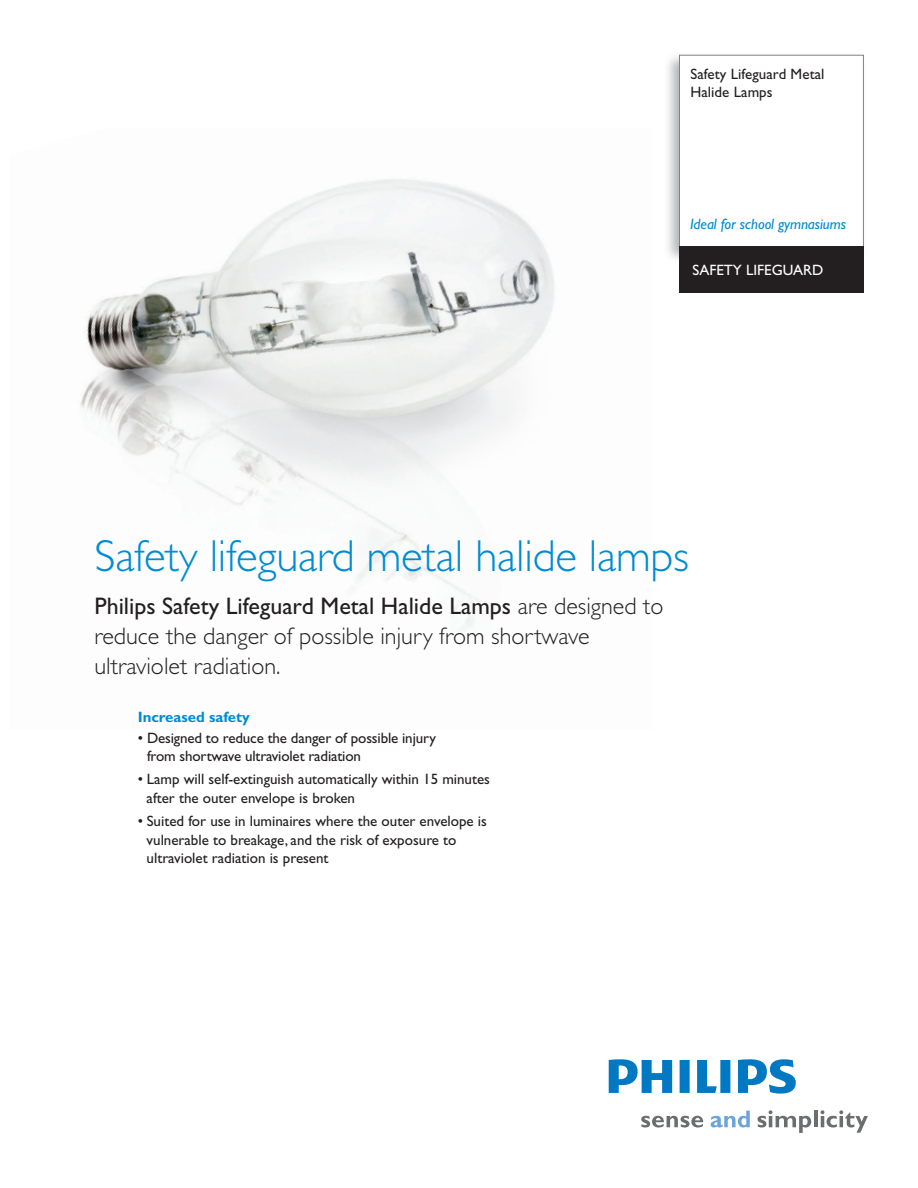
<style>
.page{position:relative;width:918px;height:1188px;background:#fff}
.page>*{position:absolute;margin:0;border:0;box-sizing:border-box;transform-origin:0 0}
.t1{font:300 45px "Gill Sans";letter-spacing:-.005em;color:#008cd2}
.t2{font:300 24px/30px "Gill Sans";color:#231f20}
.t3{font:15px/18px "Gill Sans";color:#231f20}
.t4{font:italic 15px "Gill Sans";letter-spacing:-.005em;color:#008cd2}
.t5{font:700 15px "Gill Sans";color:#008cd2}
.t6{font:15px "Gill Sans";color:#fff}
.s1{font-weight:400}
</style>
<div class="page">
<img style="left:80px;top:179px;width:475px;height:450px">
<div style="left:679px;top:55px;width:185px;height:192px;border:1px solid #808285"></div>
<div style="left:679px;top:247px;width:185px;height:46px;background:#231f20"></div>
<svg style="left:641px;top:1116px;width:62px;height:12px"></svg>
<svg style="left:758px;top:1110px;width:53px;height:23px"></svg>
<hr style="left:814px;top:1111px;width:3px;height:16px;background:#6c6d70">
<svg style="left:821px;top:1110px;width:47px;height:23px"></svg>
<svg style="left:711px;top:1111px;width:39px;height:17px"></svg>
<svg style="left:609px;top:1059px;width:187px;height:35px"></svg>
<p class="t3" style="left:690px;top:66px;width:136px">Safety Lifeguard Metal<br>Halide Lamps</p>
<p class="t4" style="left:690px;top:218px;width:158px">Ideal for school gymnasiums</p>
<p class="t6" style="left:693px;top:264px;width:132px">SAFETY LIFEGUARD</p>
<h1 class="t1" style="left:94px;top:538px;width:596px">Safety lifeguard metal halide lamps</h1>
<h2 class="t2" style="left:94px;top:593px;width:571px"><span class="s1">Philips Safety Lifeguard Metal Halide Lamps</span> are designed to reduce the danger of possible injury from shortwave ultraviolet radiation.</h2>
<p class="t5" style="left:138px;top:711px;width:114px">Increased safety</p>
<p class="t3" style="left:147px;top:730px;width:290px;text-indent:-9px">• Designed to reduce the danger of possible injury from shortwave ultraviolet radiation</p>
<p class="t3" style="left:147px;top:770px;width:345px;line-height:19.5px;text-indent:-9px">• Lamp will self-extinguish automatically within 15 minutes after the outer envelope is broken</p>
<p class="t3" style="left:147px;top:812px;width:342px;line-height:19.5px;text-indent:-9px">• Suited for use in luminaires where the outer envelope is vulnerable to breakage, and the risk of exposure to</p>
<p class="t3" style="left:147px;top:851px;width:184px">ultraviolet radiation is present</p>
</div>
